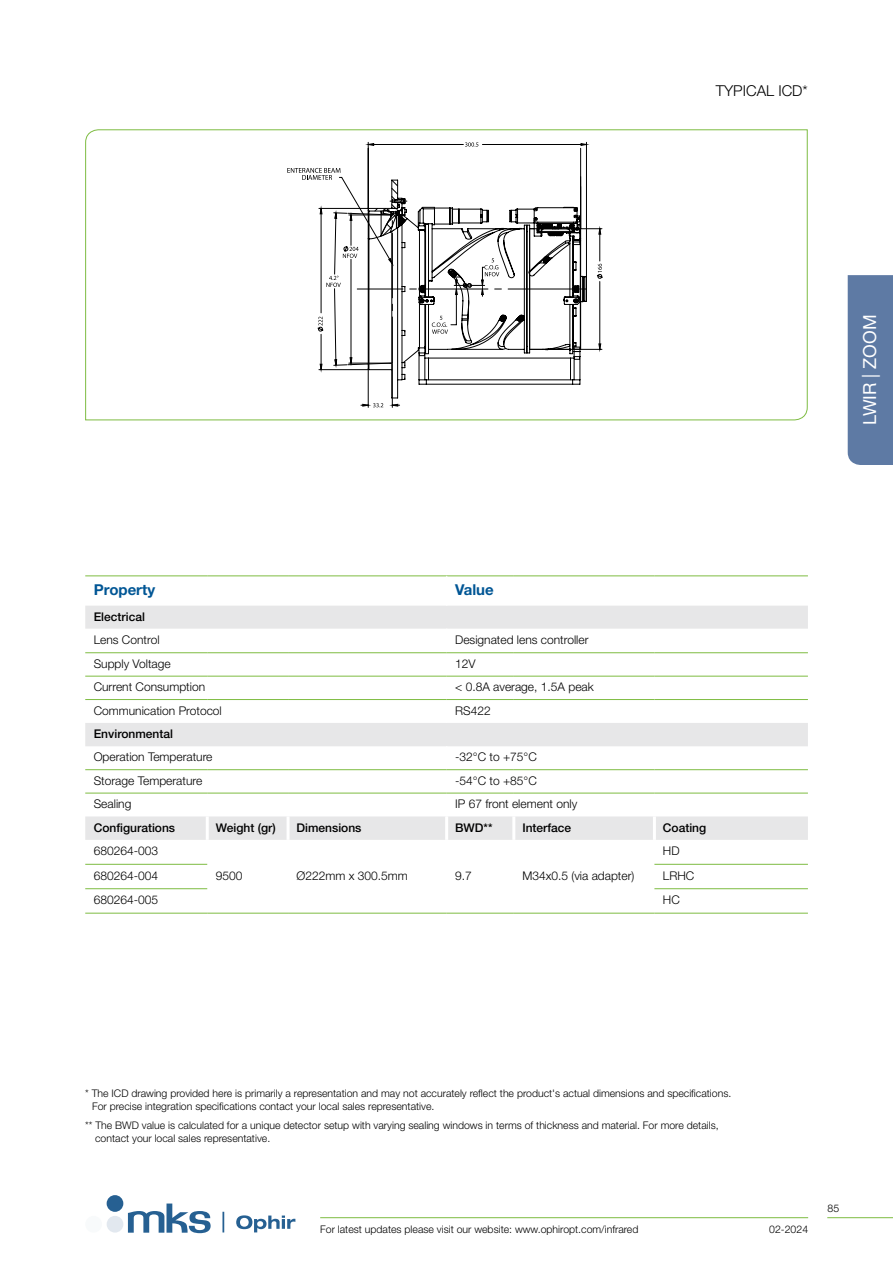
<style>
.page{position:relative;width:893px;height:1263px;background:#fff}
.page>*{position:absolute;margin:0;border:0;box-sizing:border-box;transform-origin:0 0}
.t1{font:18px "Helvetica Neue LT Pro";color:#fff}
.t2{font:700 15px "Helvetica Neue LT Pro";color:#005695}
.t3{font:300 15px "Helvetica Neue LT Pro";color:#000}
.t4{font:300 12px "Helvetica Neue LT Pro";color:#000}
.t5{font:500 12px "Helvetica Neue LT Pro";color:#000}
.t6{font:300 10.5px/12.6px "Helvetica Neue LT Pro";color:#000}
</style>
<div class="page">
<svg style="left:85px;top:606px;width:723px;height:234px"></svg>
<svg style="left:446px;top:746px;width:1px;height:70px"></svg>
<hr style="left:85px;top:769px;width:122px;height:1px;background:#7ebc42">
<hr style="left:207px;top:769px;width:81px;height:1px;background:#7ebc42">
<hr style="left:288px;top:769px;width:159px;height:1px;background:#7ebc42">
<hr style="left:447px;top:769px;width:67px;height:1px;background:#7ebc42">
<hr style="left:514px;top:769px;width:140px;height:1px;background:#7ebc42">
<hr style="left:654px;top:769px;width:154px;height:1px;background:#7ebc42">
<hr style="left:85px;top:793px;width:122px;height:1px;background:#7ebc42">
<hr style="left:207px;top:793px;width:81px;height:1px;background:#7ebc42">
<hr style="left:288px;top:793px;width:159px;height:1px;background:#7ebc42">
<hr style="left:447px;top:793px;width:67px;height:1px;background:#7ebc42">
<hr style="left:514px;top:793px;width:140px;height:1px;background:#7ebc42">
<hr style="left:654px;top:793px;width:154px;height:1px;background:#7ebc42">
<hr style="left:85px;top:575px;width:122px;height:1px;background:#7ebc42">
<hr style="left:207px;top:575px;width:81px;height:1px;background:#7ebc42">
<hr style="left:288px;top:575px;width:159px;height:1px;background:#7ebc42">
<hr style="left:447px;top:575px;width:67px;height:1px;background:#7ebc42">
<hr style="left:514px;top:575px;width:140px;height:1px;background:#7ebc42">
<hr style="left:654px;top:575px;width:154px;height:1px;background:#7ebc42">
<hr style="left:206px;top:816px;width:3px;height:24px;background:#fff">
<hr style="left:287px;top:816px;width:3px;height:24px;background:#fff">
<hr style="left:445px;top:816px;width:3px;height:24px;background:#fff">
<hr style="left:512px;top:816px;width:3px;height:24px;background:#fff">
<hr style="left:653px;top:816px;width:3px;height:24px;background:#fff">
<svg style="left:446px;top:629px;width:1px;height:94px"></svg>
<hr style="left:85px;top:652px;width:122px;height:1px;background:#7ebc42">
<hr style="left:207px;top:652px;width:81px;height:1px;background:#7ebc42">
<hr style="left:288px;top:652px;width:159px;height:1px;background:#7ebc42">
<hr style="left:447px;top:652px;width:67px;height:1px;background:#7ebc42">
<hr style="left:514px;top:652px;width:140px;height:1px;background:#7ebc42">
<hr style="left:654px;top:652px;width:154px;height:1px;background:#7ebc42">
<hr style="left:85px;top:676px;width:122px;height:1px;background:#7ebc42">
<hr style="left:207px;top:676px;width:81px;height:1px;background:#7ebc42">
<hr style="left:288px;top:676px;width:159px;height:1px;background:#7ebc42">
<hr style="left:447px;top:676px;width:67px;height:1px;background:#7ebc42">
<hr style="left:514px;top:676px;width:140px;height:1px;background:#7ebc42">
<hr style="left:654px;top:676px;width:154px;height:1px;background:#7ebc42">
<hr style="left:85px;top:699px;width:122px;height:1px;background:#7ebc42">
<hr style="left:207px;top:699px;width:81px;height:1px;background:#7ebc42">
<hr style="left:288px;top:699px;width:159px;height:1px;background:#7ebc42">
<hr style="left:447px;top:699px;width:67px;height:1px;background:#7ebc42">
<hr style="left:514px;top:699px;width:140px;height:1px;background:#7ebc42">
<hr style="left:654px;top:699px;width:154px;height:1px;background:#7ebc42">
<hr style="left:85px;top:864px;width:122px;height:1px;background:#7ebc42">
<hr style="left:654px;top:864px;width:154px;height:1px;background:#7ebc42">
<hr style="left:85px;top:888px;width:122px;height:1px;background:#7ebc42">
<hr style="left:654px;top:888px;width:154px;height:1px;background:#7ebc42">
<hr style="left:85px;top:913px;width:122px;height:1px;background:#7ebc42">
<hr style="left:207px;top:913px;width:81px;height:1px;background:#7ebc42">
<hr style="left:288px;top:913px;width:159px;height:1px;background:#7ebc42">
<hr style="left:447px;top:913px;width:67px;height:1px;background:#7ebc42">
<hr style="left:514px;top:913px;width:140px;height:1px;background:#7ebc42">
<hr style="left:654px;top:913px;width:154px;height:1px;background:#7ebc42">
<svg style="left:85px;top:129px;width:723px;height:292px"></svg>
<svg style="left:320px;top:143px;width:266px;height:25px"></svg>
<hr style="left:368px;top:142px;width:1px;height:66px;background:#000">
<hr style="left:586px;top:142px;width:1px;height:134px;background:#000">
<hr style="left:580px;top:148px;width:1px;height:80px;background:#000">
<svg style="left:368px;top:142px;width:218px;height:5px"></svg>
<svg style="left:287px;top:168px;width:316px;height:240px"></svg>
<div style="left:848px;top:275px;width:45px;height:190px;background:#5e7aa4"></div>
<hr style="left:827px;top:1217px;width:66px;height:1px;background:#7ebc42">
<hr style="left:320px;top:1217px;width:488px;height:1px;background:#7ebc42">
<svg style="left:236px;top:1215px;width:59px;height:17px"></svg>
<div style="left:107px;top:1195px;width:16px;height:17px;background:#266092;border-radius:50%"></div>
<div style="left:107px;top:1216px;width:16px;height:16px;background:#e2e8ef;border-radius:50%"></div>
<div style="left:85px;top:1216px;width:17px;height:16px;background:#f8fafb;border-radius:50%"></div>
<svg style="left:128px;top:1203px;width:83px;height:30px"></svg>
<hr style="left:222px;top:1212px;width:2px;height:20px;background:#266092">
<h2 class="t3" style="left:716px;top:81px;width:93px">TYPICAL ICD*</h2>
<h2 class="t2" style="left:94px;top:580px;width:63px">Property</h2>
<h2 class="t2" style="left:455px;top:580px;width:40px">Value</h2>
<p class="t5" style="left:94px;top:609px;width:53px">Electrical</p>
<p class="t4" style="left:94px;top:632px;width:67px">Lens Control</p>
<p class="t4" style="left:455px;top:632px;width:135px">Designated lens controller</p>
<p class="t4" style="left:94px;top:656px;width:78px">Supply Voltage</p>
<p class="t4" style="left:455px;top:656px;width:22px">12V</p>
<p class="t4" style="left:94px;top:680px;width:113px">Current Consumption</p>
<p class="t4" style="left:455px;top:680px;width:140px">&lt; 0.8A average, 1.5A peak</p>
<p class="t4" style="left:94px;top:703px;width:130px">Communication Protocol</p>
<p class="t4" style="left:455px;top:703px;width:37px">RS422</p>
<p class="t5" style="left:94px;top:727px;width:81px">Environmental</p>
<p class="t4" style="left:94px;top:750px;width:120px">Operation Temperature</p>
<p class="t4" style="left:455px;top:750px;width:83px">-32°C to +75°C</p>
<p class="t4" style="left:94px;top:773px;width:110px">Storage Temperature</p>
<p class="t4" style="left:455px;top:773px;width:83px">-54°C to +85°C</p>
<p class="t4" style="left:94px;top:797px;width:39px">Sealing</p>
<p class="t4" style="left:455px;top:797px;width:124px">IP 67 front element only</p>
<p class="t5" style="left:94px;top:820px;width:83px">Configurations</p>
<p class="t5" style="left:216px;top:820px;width:62px">Weight (gr)</p>
<p class="t5" style="left:297px;top:820px;width:66px">Dimensions</p>
<p class="t5" style="left:455px;top:820px;width:39px">BWD**</p>
<p class="t5" style="left:522px;top:820px;width:50px">Interface</p>
<p class="t5" style="left:663px;top:820px;width:45px">Coating</p>
<p class="t4" style="left:94px;top:844px;width:66px">680264-003</p>
<p class="t4" style="left:216px;top:868px;width:28px">9500</p>
<p class="t4" style="left:297px;top:868px;width:113px">Ø222mm x 300.5mm</p>
<p class="t4" style="left:455px;top:868px;width:18px">9.7</p>
<p class="t4" style="left:522px;top:868px;width:114px">M34x0.5 (via adapter)</p>
<p class="t4" style="left:663px;top:844px;width:18px">HD</p>
<p class="t4" style="left:94px;top:868px;width:66px">680264-004</p>
<p class="t4" style="left:663px;top:868px;width:33px">LRHC</p>
<p class="t4" style="left:94px;top:893px;width:66px">680264-005</p>
<p class="t4" style="left:663px;top:893px;width:18px">HC</p>
<h1 class="t1" style="left:858px;top:425px;width:112px;rotate:-90deg">LWIR | ZOOM</h1>
<p class="t6" style="left:92px;top:1087px;width:641px;text-indent:-7px">* The ICD drawing provided here is primarily a representation and may not accurately reflect the product's actual dimensions and specifications.<br>For precise integration specifications contact your local sales representative.</p>
<p class="t6" style="left:95px;top:1119px;width:625px;text-indent:-10px">** The BWD value is calculated for a unique detector setup with varying sealing windows in terms of thickness and material. For more details, contact your local sales representative.</p>
<p class="t6" style="left:320px;top:1222px;width:320px">For latest updates please visit our website: www.ophiropt.com/infrared</p>
<p class="t6" style="left:769px;top:1222px;width:40px">02-2024</p>
<p class="t6" style="left:828px;top:1202px;width:13px">85</p>
</div>
